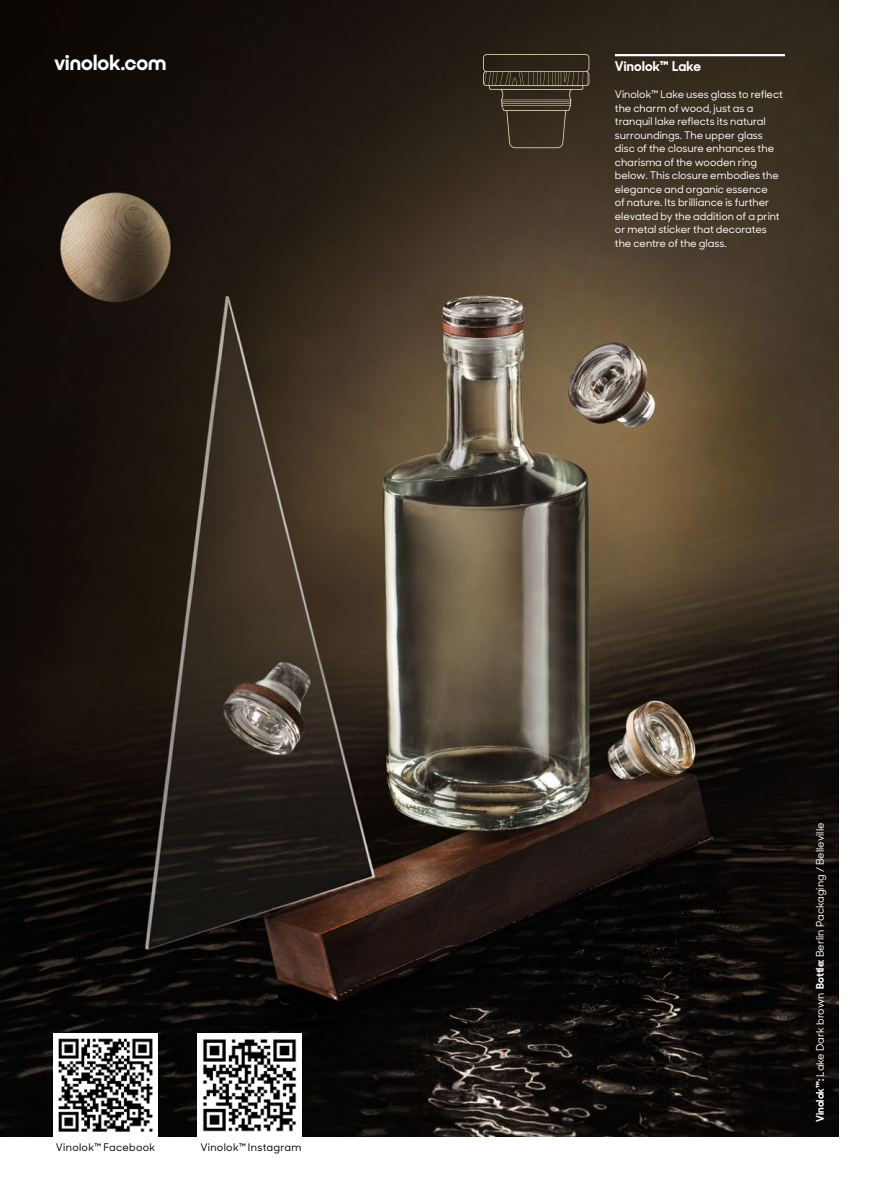
<style>
.page{position:relative;width:893px;height:1191px;background:#fff}
.page>*{position:absolute;margin:0;border:0;box-sizing:border-box;transform-origin:0 0}
.t1{font:700 21px "Sharp Sans No 2";letter-spacing:.005em;color:#fff}
.t2{font:700 13.5px "Sharp Sans No 2";letter-spacing:.015em;color:#fff}
.t3{font:500 10.5px/13.5px "Sharp Sans Display No 1";color:#fff}
.t4{font:500 10.5px "Sharp Sans Display No 1";letter-spacing:.03em;color:#000}
.s1{font-weight:700}
</style>
<div class="page">
<img style="left:0;top:0;width:839px;height:1137px">
<img style="left:54px;top:1033px;width:103px;height:104px">
<img style="left:198px;top:1033px;width:104px;height:104px">
<svg style="left:483px;top:54px;width:106px;height:94px;background:#403528"></svg>
<hr style="left:615px;top:54px;width:170px;height:2px;background:#fff">
<h1 class="t1" style="left:54px;top:44px;width:114px">vinolok.com</h1>
<p class="t2" style="left:615px;top:55px;width:88px">Vinolok™ Lake</p>
<p class="t3" style="left:615px;top:87px;width:170px">Vinolok™ Lake uses glass to reflect the charm of wood, just as a tranquil lake reflects its natural surroundings. The upper glass disc of the closure enhances the charisma of the wooden ring below. This closure embodies the elegance and organic essence<br>of nature. Its brilliance is further elevated by the addition of a print or metal sticker that decorates the centre of the glass.</p>
<p class="t4" style="left:56px;top:1139px;width:101px">Vinolok™ Facebook</p>
<p class="t4" style="left:200px;top:1139px;width:103px">Vinolok™ Instagram</p>
<p class="t3" style="left:813px;top:1122px;width:301px;rotate:-90deg"><span class="s1">Vinolok™:</span> Lake Dark brown <span class="s1">Bottle:</span> Berlin Packaging / Belleville</p>
</div>
